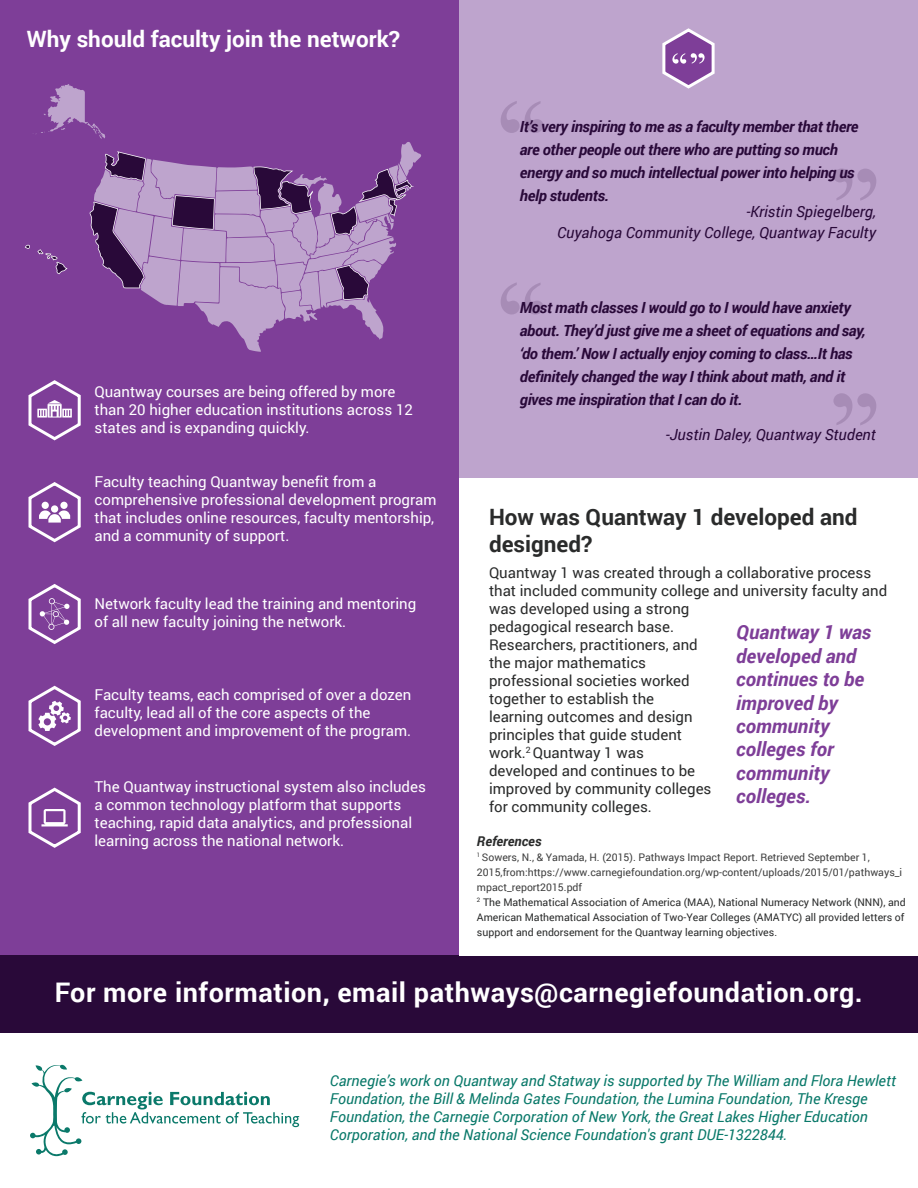
<style>
.page{position:relative;width:918px;height:1188px;background:#fff}
.page>*{position:absolute;margin:0;border:0;box-sizing:border-box;transform-origin:0 0}
.t1{font:700 27px "Roboto";letter-spacing:.02em;color:#fff}
.t2{font:700 22.5px/27px "Roboto";color:#2a2b2b}
.t3{font:700 22.5px "Roboto";color:#fff}
.t4{font:italic 700 19.5px/23.4px "Roboto";color:#7e3e98}
.t5{font:italic 700 15.3px/23px "Roboto";letter-spacing:-.02em;color:#290939}
.t6{font:italic 15.3px/20.9px "Roboto";color:#290939;text-align:right}
.t7{font:15px/18px "Roboto";color:#fff}
.t8{font:15px/18px "Roboto";color:#2a2b2b}
.t9{font:italic 15px/18px "Roboto";color:#0a796a}
.t10{font:italic 700 13.5px "Roboto";color:#2a2b2b}
.t11{font:10.5px/15px "Roboto";color:#2a2b2b}
.s1{color:#3e3e3e}
</style>
<div class="page">
<div style="left:0;top:0;width:459px;height:955px;background:#7e3e98"></div>
<div style="left:0;top:955px;width:918px;height:78px;background:#290939"></div>
<div style="left:459px;top:0;width:459px;height:478px;background:#bea4cd"></div>
<svg style="left:28px;top:482px;width:53px;height:61px"></svg>
<svg style="left:28px;top:584px;width:53px;height:60px"></svg>
<svg style="left:28px;top:380px;width:53px;height:61px"></svg>
<svg style="left:25px;top:84px;width:397px;height:268px"></svg>
<svg style="left:501px;top:101px;width:43px;height:32px"></svg>
<svg style="left:833px;top:169px;width:43px;height:32px"></svg>
<svg style="left:501px;top:283px;width:43px;height:32px"></svg>
<svg style="left:833px;top:393px;width:43px;height:32px"></svg>
<svg style="left:662px;top:28px;width:53px;height:61px"></svg>
<svg style="left:28px;top:685px;width:53px;height:61px"></svg>
<svg style="left:28px;top:787px;width:53px;height:61px"></svg>
<svg style="left:30px;top:1064px;width:269px;height:92px"></svg>
<h2 class="t3" style="left:27px;top:23px;width:374px">Why should faculty join the network?</h2>
<p class="t7" style="left:95px;top:382px;width:320px">Quantway courses are being offered by more than 20 higher education institutions across 12 states and is expanding quickly.</p>
<p class="t7" style="left:95px;top:472px;width:344px">Faculty teaching Quantway benefit from a comprehensive professional development program that includes online resources, faculty mentorship, and a community of support.</p>
<p class="t7" style="left:95px;top:594px;width:323px">Network faculty lead the training and mentoring of all new faculty joining the network.</p>
<p class="t7" style="left:95px;top:685px;width:318px">Faculty teams, each comprised of over a dozen faculty, lead all of the core aspects of the development and improvement of the program.</p>
<p class="t7" style="left:95px;top:777px;width:333px">The Quantway instructional system also includes a common technology platform that supports teaching, rapid data analytics, and professional learning across the national network.</p>
<p class="t5" style="left:520px;top:114px;width:340px">It’s very inspiring to me as a faculty member that there are other people out there who are putting so much energy and so much intellectual power into helping us help students.</p>
<p class="t6" style="left:557px;top:200px;width:320px">-Kristin Spiegelberg,<br>Cuyahoga Community College, Quantway Faculty</p>
<p class="t5" style="left:520px;top:296px;width:347px">Most math classes I would go to I would have anxiety about. They’d just give me a sheet of equations and say, ‘do them.’ Now I actually enjoy coming to class…It has definitely changed the way I think about math, and it gives me inspiration that I can do it.</p>
<p class="t6" style="left:666px;top:424px;width:212px">-Justin Daley, Quantway Student</p>
<h2 class="t2" style="left:489px;top:503px;width:370px">How was Quantway 1 developed and designed?</h2>
<p class="t8" style="left:489px;top:563px;width:400px">Quantway 1 was created through a collaborative process that included community college and university faculty and was developed using a strong<br>pedagogical research base.<br>Researchers, practitioners, and<br>the major mathematics<br>professional societies worked<br>together to establish the<br>learning outcomes and design<br>principles that guide student<br>work.<sup>2</sup> Quantway 1 was<br>developed and continues to be<br>improved by community colleges<br>for community colleges.</p>
<h3 class="t4" style="left:736px;top:620px;width:137px">Quantway 1 was developed and continues to be improved by community colleges for community colleges.</h3>
<p class="t10" style="left:477px;top:832px;width:66px">References</p>
<p class="t11" style="left:477px;top:849px;width:430px"><sup>1</sup> <span class="s1">Sowers, N., &amp; Yamada, H. (2015). Pathways Impact Report. Retrieved September 1, 2015,from:https://www.carnegiefoundation.org/wp-content/uploads/2015/01/pathways_i mpact_report2015.pdf<br></span><sup>2</sup> The Mathematical Association of America (MAA), National Numeracy Network (NNN), and American Mathematical Association of Two-Year Colleges (AMATYC) all provided letters of support and endorsement for the Quantway learning objectives.</p>
<h1 class="t1" style="left:55px;top:973px;width:809px">For more information, email pathways@carnegiefoundation.org.</h1>
<p class="t9" style="left:330px;top:1071px;width:568px">Carnegie’s work on Quantway and Statway is supported by The William and Flora Hewlett Foundation, the Bill &amp; Melinda Gates Foundation, the Lumina Foundation, The Kresge Foundation, the Carnegie Corporation of New York, the Great Lakes Higher Education Corporation, and the National Science Foundation's grant DUE-1322844.</p>
</div>
